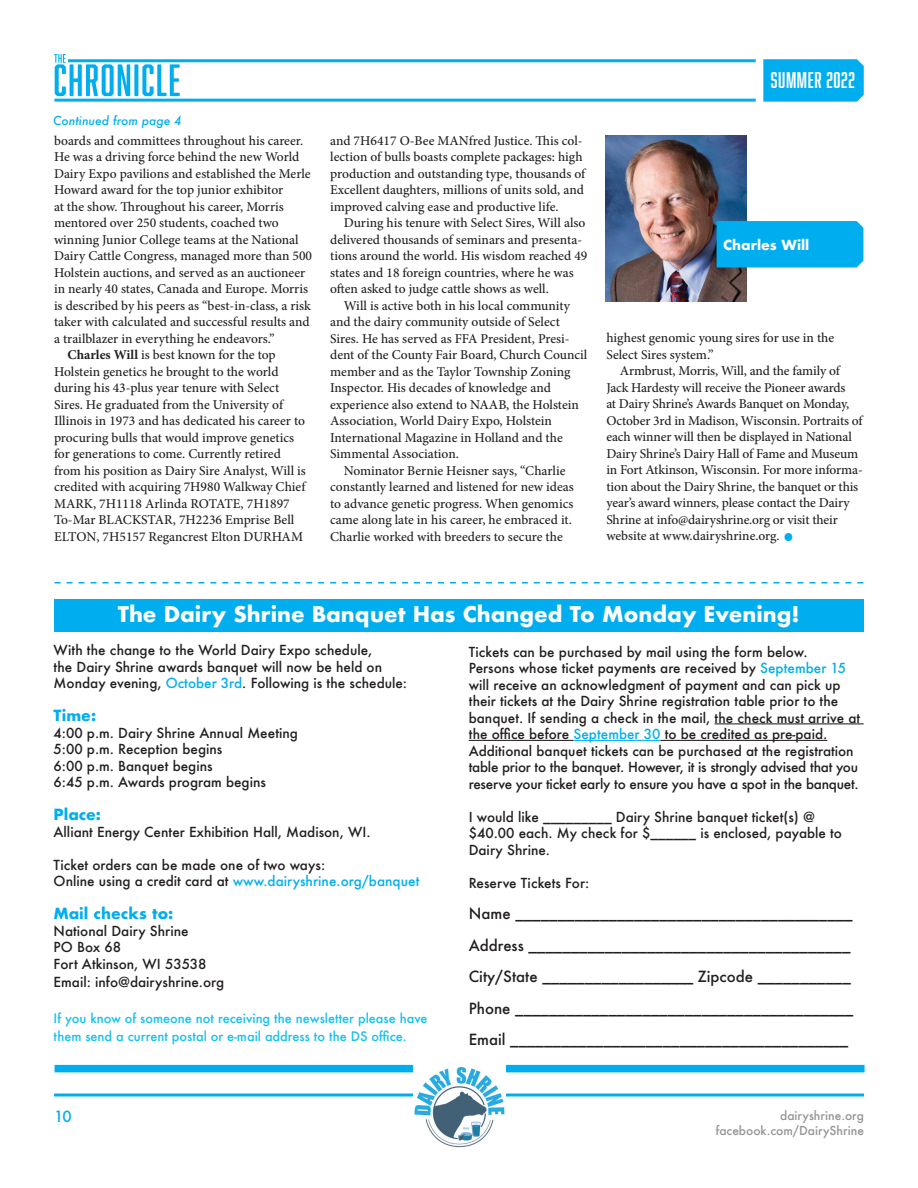
<style>
.page{position:relative;width:918px;height:1188px;background:#fff}
.page>*{position:absolute;margin:0;border:0;box-sizing:border-box;transform-origin:0 0}
.t1{font:700 21px "Futura";color:#fff}
.t2{font:21px "Abolition Soft";letter-spacing:.03em;color:#fff}
.t3{font:500 15px "Futura";color:#231f20}
.t4{font:700 15px "Futura";color:#00aeef}
.t5{font:500 15px "Futura";color:#00aeef}
.Body_Copy{font:500 13.5px/16.5px "Minion Pro";letter-spacing:-.005em;color:#231f20}
.t6{font:500 13.5px/16.5px "Futura";color:#231f20}
.t7{font:500 13.5px/16.5px "Futura";letter-spacing:-.02em;color:#231f20}
.t8{font:700 13.5px "Futura";color:#fff}
.t9{font:500 12.75px/18px "Futura";color:#15c0f2}
.t10{font:500 12px "Futura";color:#939598}
.t11{font:italic 500 12px "Futura";color:#00aeef}
.s1{font-weight:700}
.s2{font-family:"PT Sans";font-weight:700;font-size:25.5px;color:#00aeef}
.s3{color:#00aeef}
</style>
<div class="page">
<hr style="left:54px;top:1094px;width:810px;height:2px;background:#00aeef">
<hr style="left:68px;top:59px;width:688px;height:3px;background:#00aeef">
<hr style="left:54px;top:99px;width:702px;height:3px;background:#00aeef">
<svg style="left:54px;top:54px;width:126px;height:42px"></svg>
<svg style="left:763px;top:59px;width:101px;height:43px;background:#07b0ef"></svg>
<div style="left:54px;top:600px;width:810px;height:32px;background:#00aeef"></div>
<hr style="left:715px;top:723px;width:149px;height:1px;background:#231f20">
<hr style="left:469px;top:740px;width:105px;height:1px;background:#231f20">
<hr style="left:574px;top:740px;width:86px;height:1px;background:#00aeef">
<hr style="left:660px;top:740px;width:167px;height:1px;background:#231f20">
<div style="left:55px;top:1065px;width:810px;height:7px;background:#00aeef"></div>
<svg style="left:55px;top:582px;width:808px;height:2px"></svg>
<img style="left:605px;top:135px;width:142px;height:166px">
<div style="left:717px;top:221px;width:146px;height:46px;background:#00aeef"></div>
<img style="left:414px;top:1065px;width:91px;height:83px">
<p class="t11" style="left:53px;top:113px;width:130px">Continued from page 4</p>
<p class="Body_Copy" style="left:54px;top:132px;width:260px">boards and committees throughout his career.<br>He was a driving force behind the new World Dairy Expo pavilions and established the Merle Howard award for the top junior exhibitor<br>at the show. Throughout his career, Morris mentored over 250 students, coached two winning Junior College teams at the National Dairy Cattle Congress, managed more than 500<br>Holstein auctions, and served as an auctioneer in nearly 40 states, Canada and Europe. Morris is described by his peers as “best-in-class, a risk taker with calculated and successful results and a trailblazer in everything he endeavors.”</p>
<p class="Body_Copy" style="left:54px;top:347px;width:253px;text-indent:14px"><span class="s1">Charles Will</span> is best known for the top Holstein genetics he brought to the world during his 43-plus year tenure with Select Sires. He graduated from the University of Illinois in 1973 and has dedicated his career to procuring bulls that would improve genetics for generations to come. Currently retired from his position as Dairy Sire Analyst, Will is credited with acquiring 7H980 Walkway Chief MARK, 7H1118 Arlinda ROTATE, 7H1897<br>To-Mar BLACKSTAR, 7H2236 Emprise Bell ELTON, 7H5157 Regancrest Elton DURHAM</p>
<p class="Body_Copy" style="left:330px;top:132px;width:257px">and 7H6417 O-Bee MANfred Justice. This col&shy;lection of bulls boasts complete packages: high production and outstanding type, thousands of Excellent daughters, millions of units sold, and improved calving ease and productive life.</p>
<p class="Body_Copy" style="left:330px;top:215px;width:259px;text-indent:14px">During his tenure with Select Sires, Will also delivered thousands of seminars and presenta&shy;tions around the world. His wisdom reached 49 states and 18 foreign countries, where he was often asked to judge cattle shows as well.</p>
<p class="Body_Copy" style="left:330px;top:297px;width:259px;text-indent:14px">Will is active both in his local community and the dairy community outside of Select Sires. He has served as FFA President, Presi&shy;dent of the County Fair Board, Church Council member and as the Taylor Township Zoning Inspector. His decades of knowledge and experience also extend to NAAB, the Holstein Association, World Dairy Expo, Holstein International Magazine in Holland and the Simmental Association.</p>
<p class="Body_Copy" style="left:330px;top:462px;width:245px;text-indent:14px">Nominator Bernie Heisner says, “Charlie constantly learned and listened for new ideas to advance genetic progress. When genomics came along late in his career, he embraced it.<br>Charlie worked with breeders to secure the</p>
<p class="t2" style="left:771px;top:68px;width:86px">SUMMER 2022</p>
<p class="t8" style="left:723px;top:235px;width:88px">Charles Will</p>
<p class="Body_Copy" style="left:606px;top:330px;width:229px">highest genomic young sires for use in the<br>Select Sires system.”</p>
<p class="Body_Copy" style="left:606px;top:363px;width:258px;text-indent:14px">Armbrust, Morris, Will, and the family of Jack Hardesty will receive the Pioneer awards<br>at Dairy Shrine’s Awards Banquet on Monday, October 3rd in Madison, Wisconsin. Portraits of each winner will then be displayed in National Dairy Shrine’s Dairy Hall of Fame and Museum in Fort Atkinson, Wisconsin. For more informa&shy;tion about the Dairy Shrine, the banquet or this year’s award winners, please contact the Dairy Shrine at info@dairyshrine.org or visit their website at www.dairyshrine.org. <span class="s2">•</span></p>
<p class="t1" style="left:118px;top:599px;width:683px">The Dairy Shrine Banquet Has Changed To Monday Evening!</p>
<p class="t6" style="left:54px;top:642px;width:355px">With the change to the World Dairy Expo schedule,<br>the Dairy Shrine awards banquet will now be held on<br>Monday evening, <span class="s3">October 3rd</span>. Following is the schedule:</p>
<p class="t4" style="left:54px;top:705px;width:44px">Time:</p>
<p class="t6" style="left:54px;top:724px;width:246px">4:00 p.m. Dairy Shrine Annual Meeting</p>
<p class="t6" style="left:54px;top:741px;width:170px">5:00 p.m. Reception begins</p>
<p class="t6" style="left:54px;top:757px;width:161px">6:00 p.m. Banquet begins</p>
<p class="t6" style="left:54px;top:774px;width:214px">6:45 p.m. Awards program begins</p>
<p class="t4" style="left:54px;top:804px;width:49px">Place:</p>
<p class="t6" style="left:54px;top:823px;width:318px">Alliant Energy Center Exhibition Hall, Madison, WI.</p>
<p class="t6" style="left:54px;top:856px;width:367px">Ticket orders can be made one of two ways:<br>Online using a credit card at <span class="s3">www.dairyshrine.org/banquet</span></p>
<p class="t4" style="left:54px;top:903px;width:121px">Mail checks to:</p>
<p class="t6" style="left:54px;top:922px;width:136px">National Dairy Shrine</p>
<p class="t6" style="left:54px;top:939px;width:69px">PO Box 68</p>
<p class="t6" style="left:54px;top:955px;width:155px">Fort Atkinson, WI 53538</p>
<p class="t6" style="left:54px;top:973px;width:172px">Email: info@dairyshrine.org</p>
<p class="t9" style="left:54px;top:1009px;width:376px">If you know of someone not receiving the newsletter please have them send a current postal or e-mail address to the DS office.</p>
<p class="t6" style="left:469px;top:643px;width:393px">Tickets can be purchased by mail using the form below.<br>Persons whose ticket payments are received by <span class="s3">September 15 </span>will receive an acknowledgment of payment and can pick up their tickets at the Dairy Shrine registration table prior to the banquet. If sending a check in the mail, the check must arrive at the office before <span class="s3">September 30</span> to be credited as pre-paid.</p>
<p class="t7" style="left:469px;top:742px;width:392px">Additional banquet tickets can be purchased at the registration table prior to the banquet. However, it is strongly advised that you reserve your ticket early to ensure you have a spot in the banquet.</p>
<p class="t6" style="left:469px;top:808px;width:375px">I would like _________ Dairy Shrine banquet ticket(s) @ $40.00 each. My check for $______ is enclosed, payable to<br>Dairy Shrine.</p>
<p class="t6" style="left:469px;top:874px;width:122px">Reserve Tickets For:</p>
<p class="t3" style="left:469px;top:903px;width:386px">Name ________________________________________</p>
<p class="t3" style="left:469px;top:935px;width:383px">Address ______________________________________</p>
<p class="t3" style="left:469px;top:966px;width:384px">City/State __________________ Zipcode ___________</p>
<p class="t3" style="left:469px;top:998px;width:386px">Phone ________________________________________</p>
<p class="t3" style="left:469px;top:1029px;width:381px">Email ________________________________________</p>
<p class="t5" style="left:54px;top:1107px;width:19px">10</p>
<p class="t10" style="left:780px;top:1107px;width:85px">dairyshrine.org</p>
<p class="t10" style="left:716px;top:1122px;width:150px">facebook.com/DairyShrine</p>
</div>
